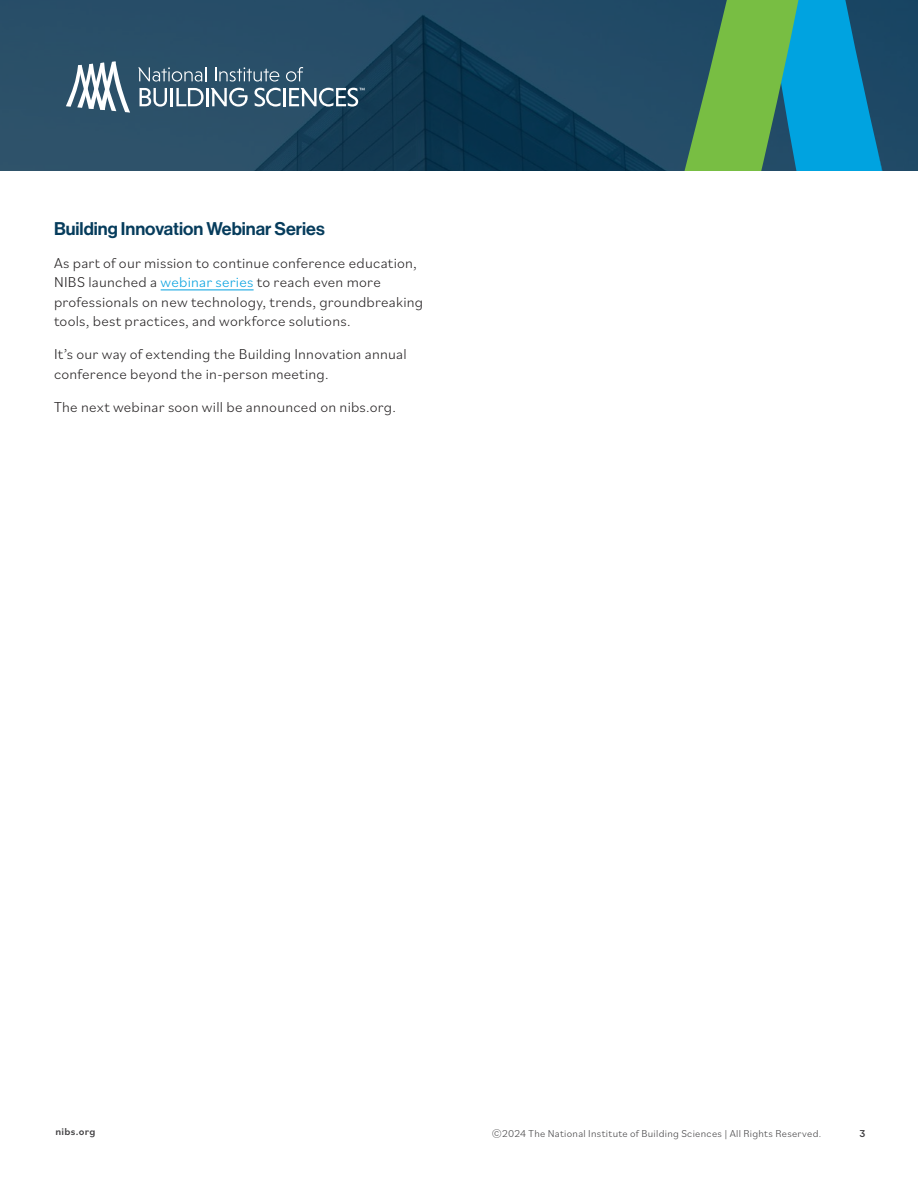
<style>
.page{position:relative;width:918px;height:1188px;background:#fff}
.page>*{position:absolute;margin:0;border:0;box-sizing:border-box;transform-origin:0 0}
.t1{font:18px "N Haas Grotesk DS Pro 65 Md";color:#063c5c}
.t2{font:300 15px/19.5px "Bilo";letter-spacing:.015em;color:#221f20}
.t3{font:300 10.5px "Bilo";letter-spacing:.03em;color:#414042}
.t4{font:500 10.5px "Bilo";letter-spacing:.025em;color:#414042}
.s1{color:#00a0df}
</style>
<div class="page">
<svg style="left:0;top:0;width:616px;height:171px;background:#1f4660"></svg>
<svg style="left:616px;top:0;width:302px;height:171px;background:#2d7b7b"></svg>
<svg style="left:138px;top:67px;width:69px;height:15px"></svg>
<svg style="left:215px;top:67px;width:64px;height:15px"></svg>
<svg style="left:286px;top:67px;width:17px;height:15px"></svg>
<svg style="left:140px;top:88px;width:27px;height:19px"></svg>
<hr style="left:170px;top:88px;width:3px;height:18px;background:#fff">
<svg style="left:176px;top:88px;width:72px;height:19px"></svg>
<svg style="left:255px;top:88px;width:26px;height:19px"></svg>
<hr style="left:283px;top:88px;width:3px;height:18px;background:#fff">
<svg style="left:289px;top:88px;width:75px;height:19px"></svg>
<svg style="left:66px;top:62px;width:64px;height:51px"></svg>
<hr style="left:161px;top:290px;width:93px;height:1px;background:#00a0df">
<p class="t1" style="left:54px;top:218px;width:272px">Building Innovation Webinar Series</p>
<p class="t2" style="left:54px;top:252px;width:371px">As part of our mission to continue conference education, NIBS launched a <span class="s1">webinar series</span> to reach even more professionals on new technology, trends, groundbreaking tools, best practices, and workforce solutions.</p>
<p class="t2" style="left:54px;top:344px;width:354px">It’s our way of extending the Building Innovation annual conference beyond the in-person meeting.</p>
<p class="t2" style="left:54px;top:396px;width:344px">The next webinar soon will be announced on nibs.org.</p>
<p class="t4" style="left:56px;top:1125px;width:41px">nibs.org</p>
<p class="t3" style="left:492px;top:1126px;width:331px">©2024 The National Institute of Building Sciences | All Rights Reserved.</p>
<p class="t4" style="left:859px;top:1126px;width:8px">3</p>
</div>
